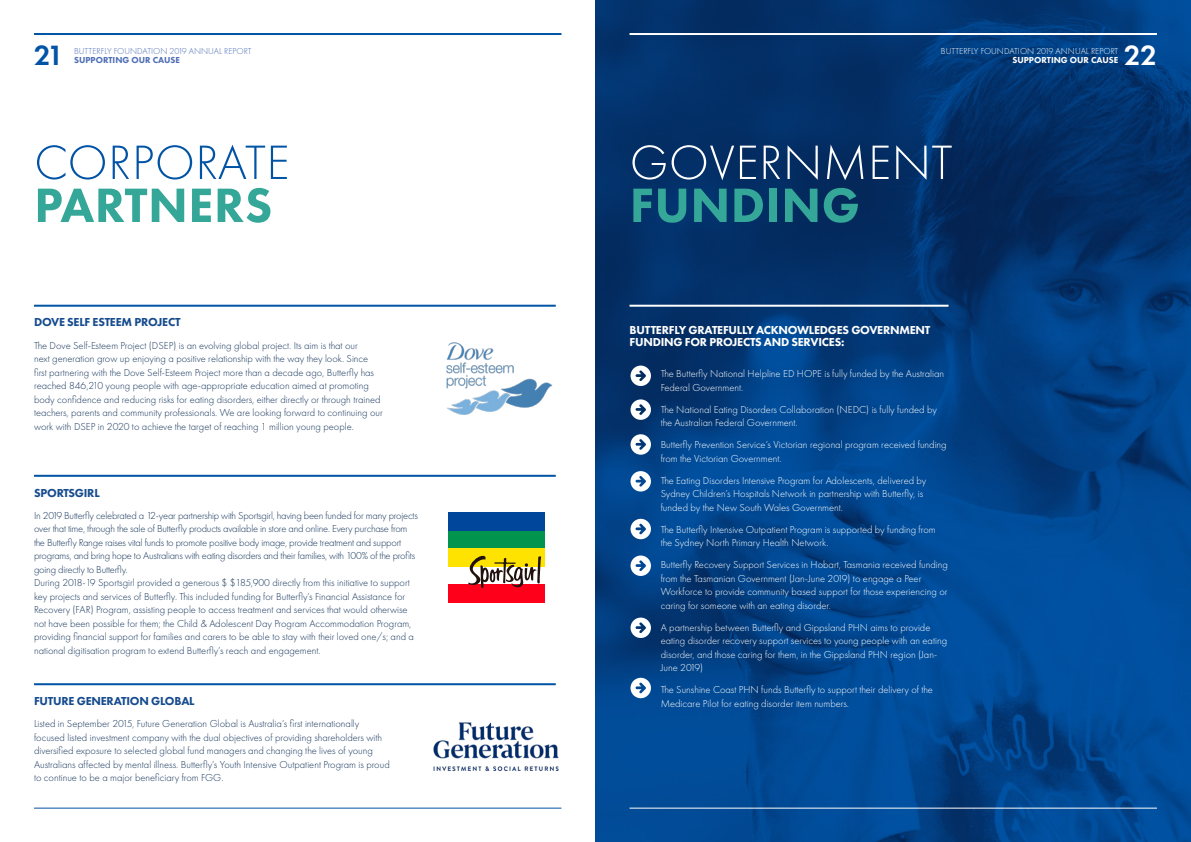
<style>
.page{position:relative;width:1191px;height:842px;background:#fff}
.page>*{position:absolute;margin:0;border:0;box-sizing:border-box;transform-origin:0 0}
.t1{font:800 50px "Futura PT";letter-spacing:.01em;color:#35a798}
.t2{font:300 50px "Futura PT";letter-spacing:.01em;color:#fff}
.t3{font:300 50px "Futura PT";letter-spacing:.01em;color:#0053a5}
.t4{font:600 29px "Futura PT";color:#0053a5}
.t5{font:600 29px "Futura PT";color:#fff}
.t6{font:800 12px/12px "Futura PT";letter-spacing:-.02em;color:#fff}
.t7{font:800 12px "Futura PT";letter-spacing:-.02em;color:#164b8e}
.t8{font:300 10.5px/13.5px "Futura PT";color:#15345a}
.t9{font:300 10.5px/13.5px "Futura PT";color:#fff}
.t10{font:300 9px "Futura PT";color:#4d6db5}
.t11{font:300 9px "Futura PT";color:#fff}
.t12{font:800 9px "Futura PT";color:#4d6db5}
.t13{font:800 9px "Futura PT";color:#fff}
</style>
<div class="page">
<hr style="left:34px;top:33px;width:527px;height:2px;background:#0053a5">
<hr style="left:34px;top:808px;width:527px;height:1px;background:#0053a5">
<div style="left:448px;top:584px;width:97px;height:18px;background:#ff001a"></div>
<div style="left:448px;top:530px;width:97px;height:18px;background:#00944f"></div>
<div style="left:448px;top:548px;width:97px;height:18px;background:#ffe300"></div>
<div style="left:448px;top:512px;width:97px;height:18px;background:#00479c"></div>
<svg style="left:468px;top:556px;width:73px;height:32px"></svg>
<img style="left:446px;top:342px;width:107px;height:73px">
<hr style="left:34px;top:305px;width:522px;height:2px;background:#0053a5">
<hr style="left:34px;top:475px;width:522px;height:2px;background:#0053a5">
<hr style="left:34px;top:683px;width:522px;height:2px;background:#0053a5">
<img style="left:433px;top:722px;width:126px;height:49px">
<img style="left:595px;top:0;width:596px;height:842px">
<hr style="left:629px;top:808px;width:528px;height:1px;background:#fff">
<hr style="left:629px;top:33px;width:528px;height:2px;background:#fff">
<hr style="left:629px;top:305px;width:319px;height:2px;background:#fff">
<svg style="left:630px;top:366px;width:21px;height:20px"></svg>
<svg style="left:630px;top:399px;width:21px;height:21px"></svg>
<svg style="left:630px;top:434px;width:21px;height:21px"></svg>
<svg style="left:630px;top:471px;width:21px;height:20px"></svg>
<svg style="left:630px;top:519px;width:21px;height:20px"></svg>
<svg style="left:630px;top:555px;width:21px;height:21px"></svg>
<svg style="left:630px;top:617px;width:21px;height:21px"></svg>
<svg style="left:630px;top:678px;width:21px;height:20px"></svg>
<h2 class="t4" style="left:34px;top:37px;width:31px">21</h2>
<p class="t12" style="left:74px;top:54px;width:107px">SUPPORTING OUR CAUSE</p>
<p class="t10" style="left:74px;top:45px;width:179px">BUTTERFLY FOUNDATION 2019 ANNUAL REPORT</p>
<h1 class="t3" style="left:34px;top:134px;width:257px">CORPORATE</h1>
<h1 class="t1" style="left:34px;top:174px;width:240px">PARTNERS</h1>
<p class="t7" style="left:34px;top:315px;width:148px">DOVE SELF ESTEEM PROJECT</p>
<p class="t8" style="left:34px;top:338px;width:350px">The Dove Self-Esteem Project (DSEP) is an evolving global project. Its aim is that our<br>next generation grow up enjoying a positive relationship with the way they look. Since first partnering with the Dove Self-Esteem Project more than a decade ago, Butterfly has reached 846,210 young people with age-appropriate education aimed at promoting body confidence and reducing risks for eating disorders, either directly or through trained teachers, parents and community professionals. We are looking forward to continuing our work with DSEP in 2020 to achieve the target of reaching 1 million young people.</p>
<p class="t7" style="left:34px;top:485px;width:67px">SPORTSGIRL</p>
<p class="t8" style="left:34px;top:508px;width:385px">In 2019 Butterfly celebrated a 12-year partnership with Sportsgirl, having been funded for many projects over that time, through the sale of Butterfly products available in store and online. Every purchase from the Butterfly Range raises vital funds to promote positive body image, provide treatment and support programs, and bring hope to Australians with eating disorders and their families, with 100% of the profits going directly to Butterfly.<br>During 2018-19 Sportsgirl provided a generous $ $185,900 directly from this initiative to support key projects and services of Butterfly. This included funding for Butterfly’s Financial Assistance for Recovery (FAR) Program, assisting people to access treatment and services that would otherwise not have been possible for them; the Child &amp; Adolescent Day Program Accommodation Program, providing financial support for families and carers to be able to stay with their loved one/s; and a national digitisation program to extend Butterfly’s reach and engagement.</p>
<p class="t7" style="left:34px;top:693px;width:162px">FUTURE GENERATION GLOBAL</p>
<p class="t8" style="left:34px;top:717px;width:357px">Listed in September 2015, Future Generation Global is Australia’s first internationally focused listed investment company with the dual objectives of providing shareholders with diversified exposure to selected global fund managers and changing the lives of young Australians affected by mental illness. Butterfly’s Youth Intensive Outpatient Program is proud to continue to be a major beneficiary from FGG.</p>
<p class="t11" style="left:941px;top:45px;width:179px">BUTTERFLY FOUNDATION 2019 ANNUAL REPORT</p>
<p class="t13" style="left:1012px;top:54px;width:107px">SUPPORTING OUR CAUSE</p>
<h2 class="t5" style="left:1124px;top:37px;width:34px">22</h2>
<h1 class="t2" style="left:630px;top:134px;width:324px">GOVERNMENT</h1>
<h1 class="t1" style="left:630px;top:174px;width:232px">FUNDING</h1>
<p class="t6" style="left:629px;top:324px;width:302px">BUTTERFLY GRATEFULLY ACKNOWLEDGES GOVERNMENT<br>FUNDING FOR PROJECTS AND SERVICES:</p>
<p class="t9" style="left:660px;top:367px;width:285px">The Butterfly National Helpline ED HOPE is fully funded by the Australian<br>Federal Government.</p>
<p class="t9" style="left:660px;top:402px;width:278px">The National Eating Disorders Collaboration (NEDC) is fully funded by the Australian Federal Government.</p>
<p class="t9" style="left:660px;top:438px;width:287px">Butterfly Prevention Service’s Victorian regional program received funding from the Victorian Government.</p>
<p class="t9" style="left:660px;top:473px;width:267px">The Eating Disorders Intensive Program for Adolescents, delivered by<br>Sydney Children’s Hospitals Network in partnership with Butterfly, is funded by the New South Wales Government.</p>
<p class="t9" style="left:660px;top:522px;width:276px">The Butterfly Intensive Outpatient Program is supported by funding from the Sydney North Primary Health Network.</p>
<p class="t9" style="left:660px;top:558px;width:289px">Butterfly Recovery Support Services in Hobart, Tasmania received funding from the Tasmanian Government (Jan-June 2019) to engage a Peer Workforce to provide community based support for those experiencing or caring for someone with an eating disorder.</p>
<p class="t9" style="left:660px;top:620px;width:288px">A partnership between Butterfly and Gippsland PHN aims to provide eating disorder recovery support services to young people with an eating disorder, and those caring for them, in the Gippsland PHN region (Jan-June 2019)</p>
<p class="t9" style="left:660px;top:683px;width:274px">The Sunshine Coast PHN funds Butterfly to support their delivery of the<br>Medicare Pilot for eating disorder item numbers.</p>
</div>
